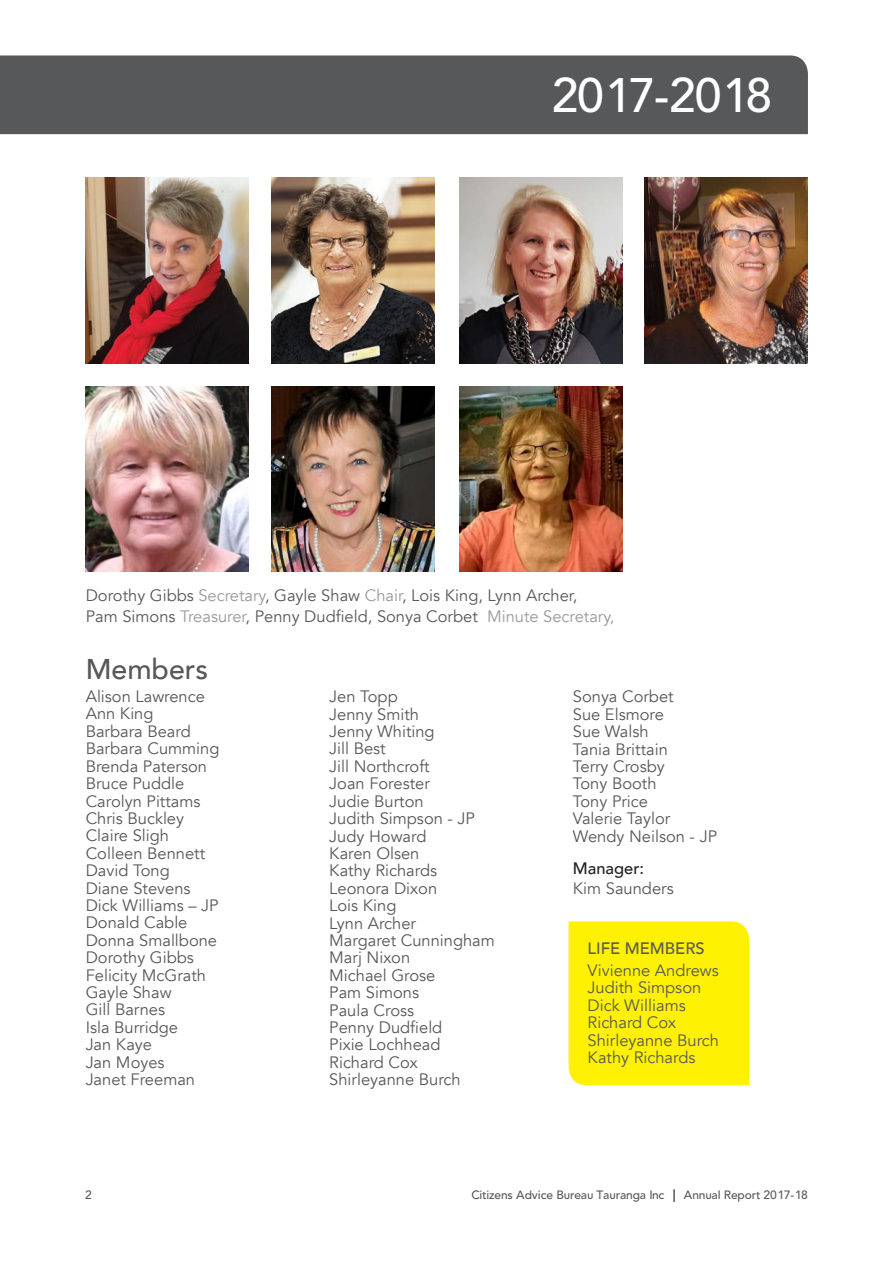
<style>
.page{position:relative;width:893px;height:1263px;background:#fff}
.page>*{position:absolute;margin:0;border:0;box-sizing:border-box;transform-origin:0 0}
.t1{font:48px "CAB Brizo Medium Decorative";color:#fff}
.t2{font:500 28.5px "Avenir";color:#57585a}
.t3{font:16.5px/17.4px "Avenir";color:#57585a}
.t4{font:500 16.5px "Avenir";color:#57585a}
.t5{font:500 16.5px "Avenir";color:#231f20}
.t6{font:500 12px "CAB Brizo";color:#57585a}
.s1{color:#97999c}
</style>
<div class="page">
<svg style="left:673px;top:1189px;width:2px;height:13px"></svg>
<div style="left:0;top:55px;width:808px;height:79px;background:#57585a"></div>
<img style="left:85px;top:178px;width:163px;height:185px">
<img style="left:272px;top:178px;width:163px;height:185px">
<img style="left:645px;top:178px;width:163px;height:185px">
<img style="left:460px;top:178px;width:163px;height:185px">
<img style="left:85px;top:386px;width:163px;height:186px">
<img style="left:272px;top:386px;width:163px;height:186px">
<img style="left:460px;top:386px;width:163px;height:186px">
<div style="left:569px;top:921px;width:180px;height:164px;background:#fff101"></div>
<h1 class="t1" style="left:553px;top:68px;width:220px">2017-2018</h1>
<p class="t3" style="left:86px;top:585px;width:530px;line-height:21px">Dorothy Gibbs <span class="s1">Secretary</span>, Gayle Shaw <span class="s1">Chair</span>, Lois King, Lynn Archer,<br>Pam Simons <span class="s1">Treasurer</span>, Penny Dudfield, Sonya Corbet <span class="s1">Minute Secretary,</span></p>
<h2 class="t2" style="left:86px;top:645px;width:124px">Members</h2>
<p class="t3" style="left:86px;top:688px;width:135px">Alison Lawrence<br>Ann King<br>Barbara Beard<br>Barbara Cumming<br>Brenda Paterson<br>Bruce Puddle<br>Carolyn Pittams<br>Chris Buckley<br>Claire Sligh<br>Colleen Bennett<br>David Tong<br>Diane Stevens<br>Dick Williams – JP<br>Donald Cable<br>Donna Smallbone<br>Dorothy Gibbs<br>Felicity McGrath<br>Gayle Shaw<br>Gill Barnes<br>Isla Burridge<br>Jan Kaye<br>Jan Moyes<br>Janet Freeman</p>
<p class="t3" style="left:329px;top:688px;width:167px">Jen Topp<br>Jenny Smith<br>Jenny Whiting<br>Jill Best<br>Jill Northcroft<br>Joan Forester<br>Judie Burton<br>Judith Simpson - JP<br>Judy Howard<br>Karen Olsen<br>Kathy Richards<br>Leonora Dixon<br>Lois King<br>Lynn Archer<br>Margaret Cunningham<br>Marj Nixon<br>Michael Grose<br>Pam Simons<br>Paula Cross<br>Penny Dudfield<br>Pixie Lochhead<br>Richard Cox<br>Shirleyanne Burch</p>
<p class="t3" style="left:573px;top:688px;width:146px">Sonya Corbet<br>Sue Elsmore<br>Sue Walsh<br>Tania Brittain<br>Terry Crosby<br>Tony Booth<br>Tony Price<br>Valerie Taylor<br>Wendy Neilson - JP</p>
<p class="t5" style="left:573px;top:854px;width:73px">Manager:</p>
<p class="t3" style="left:573px;top:879px;width:102px">Kim Saunders</p>
<p class="t4" style="left:588px;top:934px;width:119px">LIFE MEMBERS</p>
<p class="t3" style="left:588px;top:962px;width:133px">Vivienne Andrews<br>Judith Simpson<br>Dick Williams<br>Richard Cox<br>Shirleyanne Burch<br>Kathy Richards</p>
<p class="t6" style="left:85px;top:1188px;width:8px">2</p>
<p class="t6" style="left:472px;top:1188px;width:194px">Citizens Advice Bureau Tauranga Inc</p>
<p class="t6" style="left:684px;top:1188px;width:126px">Annual Report 2017-18</p>
</div>
